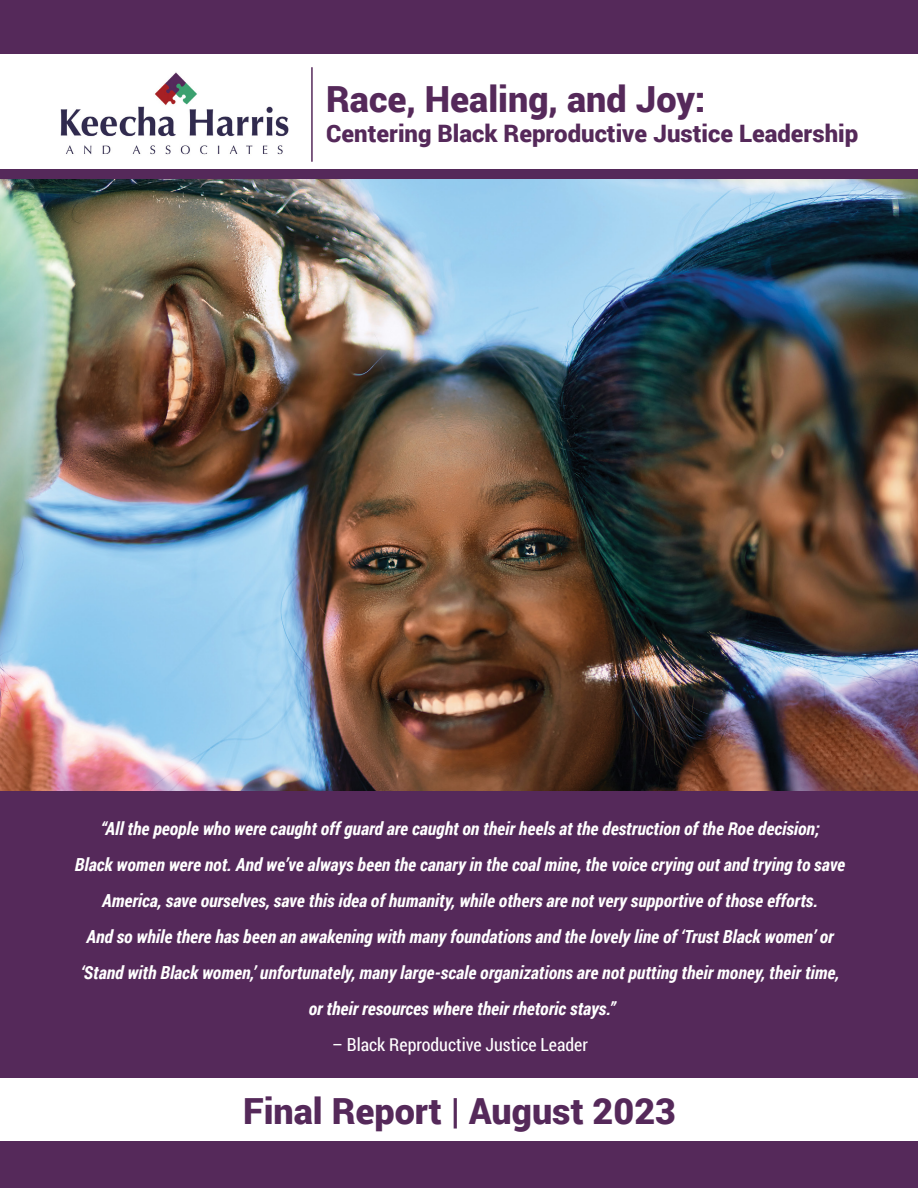
<style>
.page{position:relative;width:918px;height:1188px;background:#55295a}
.page>*{position:absolute;margin:0;border:0;box-sizing:border-box;transform-origin:0 0}
.t1{font:900 36px "Roboto";color:#55295a}
.t2{font:900 24px "Roboto";color:#55295a}
.t3{font:italic 700 18px/36px "Roboto Condensed";color:#fff;text-align:center}
.t4{font:18px "Roboto Condensed";color:#fff}
</style>
<div class="page">
<img style="left:0;top:179px;width:918px;height:611px">
<div style="left:0;top:1078px;width:918px;height:62px;background:#fff"></div>
<div style="left:0;top:54px;width:918px;height:114px;background:#fff"></div>
<img style="left:60px;top:72px;width:229px;height:83px">
<hr style="left:311px;top:67px;width:2px;height:95px;background:#55295a">
<h1 class="t1" style="left:326px;top:73px;width:381px">Race, Healing, and Joy:</h1>
<h2 class="t2" style="left:326px;top:116px;width:534px">Centering Black Reproductive Justice Leadership</h2>
<p class="t3" style="left:75px;top:810px;width:772px">“All the people who were caught off guard are caught on their heels at the destruction of the Roe decision;<br>Black women were not. And we’ve always been the canary in the coal mine, the voice crying out and trying to save America, save ourselves, save this idea of humanity, while others are not very supportive of those efforts.<br>And so while there has been an awakening with many foundations and the lovely line of ‘Trust Black women’ or ‘Stand with Black women,’ unfortunately, many large-scale organizations are not putting their money, their time, or their resources where their rhetoric stays.”</p>
<p class="t4" style="left:332px;top:1032px;width:257px">– Black Reproductive Justice Leader</p>
<h1 class="t1" style="left:243px;top:1086px;width:435px">Final Report | August 2023</h1>
</div>
